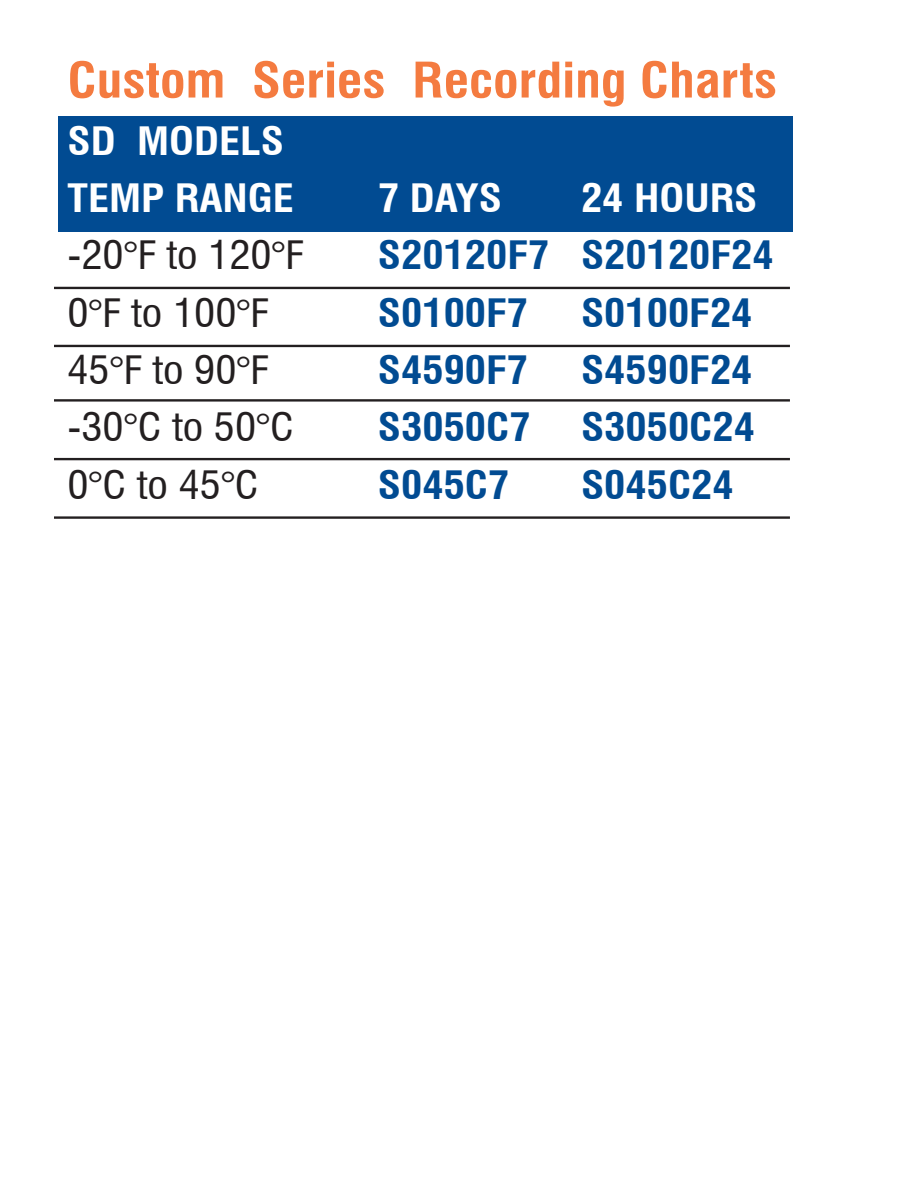
<style>
.page{position:relative;width:918px;height:1188px;background:#fff}
.page>*{position:absolute;margin:0;border:0;box-sizing:border-box;transform-origin:0 0}
.t1{font:700 condensed 47.7px "Swiss 721 BT";color:#f47b40;scale:1.11 1}
.t2{font:700 condensed 38.25px "Swiss 721 BT";color:#014b92;scale:1.11 1}
.t3{font:condensed 38.25px "Swiss 721 BT";color:#231f20;scale:1.11 1}
.t4{font:700 condensed 38.25px/57.3px "Swiss 721 BT";color:#fff;scale:1.11 1}
</style>
<div class="page">
<div style="left:58px;top:116px;width:734px;height:116px;background:#014b92"></div>
<hr style="left:54px;top:287px;width:736px;height:2px;background:#231f20">
<hr style="left:54px;top:345px;width:736px;height:2px;background:#231f20">
<hr style="left:54px;top:399px;width:736px;height:3px;background:#231f20">
<hr style="left:54px;top:458px;width:736px;height:2px;background:#231f20">
<hr style="left:54px;top:516px;width:736px;height:3px;background:#231f20">
<p class="t1" style="left:68px;top:52px;width:641px">Custom Series Recording Charts</p>
<p class="t4" style="left:68px;top:112px;width:205px">SD MODELS<br>TEMP RANGE</p>
<p class="t4" style="left:378px;top:170px;width:113px">7 DAYS</p>
<p class="t4" style="left:581px;top:170px;width:161px">24 HOURS</p>
<p class="t3" style="left:67px;top:233px;width:215px">-20°F to 120°F</p>
<p class="t2" style="left:378px;top:233px;width:358px">S20120F7 S20120F24</p>
<p class="t3" style="left:67px;top:290px;width:183px">0°F to 100°F</p>
<p class="t2" style="left:378px;top:290px;width:137px">S0100F7</p>
<p class="t2" style="left:581px;top:290px;width:156px">S0100F24</p>
<p class="t3" style="left:67px;top:347px;width:183px">45°F to 90°F</p>
<p class="t2" style="left:378px;top:347px;width:137px">S4590F7</p>
<p class="t2" style="left:581px;top:347px;width:156px">S4590F24</p>
<p class="t3" style="left:67px;top:404px;width:206px">-30°C to 50°C</p>
<p class="t2" style="left:378px;top:404px;width:139px">S3050C7</p>
<p class="t2" style="left:581px;top:404px;width:158px">S3050C24</p>
<p class="t3" style="left:67px;top:462px;width:174px">0°C to 45°C</p>
<p class="t2" style="left:378px;top:462px;width:120px">S045C7</p>
<p class="t2" style="left:581px;top:462px;width:139px">S045C24</p>
</div>
